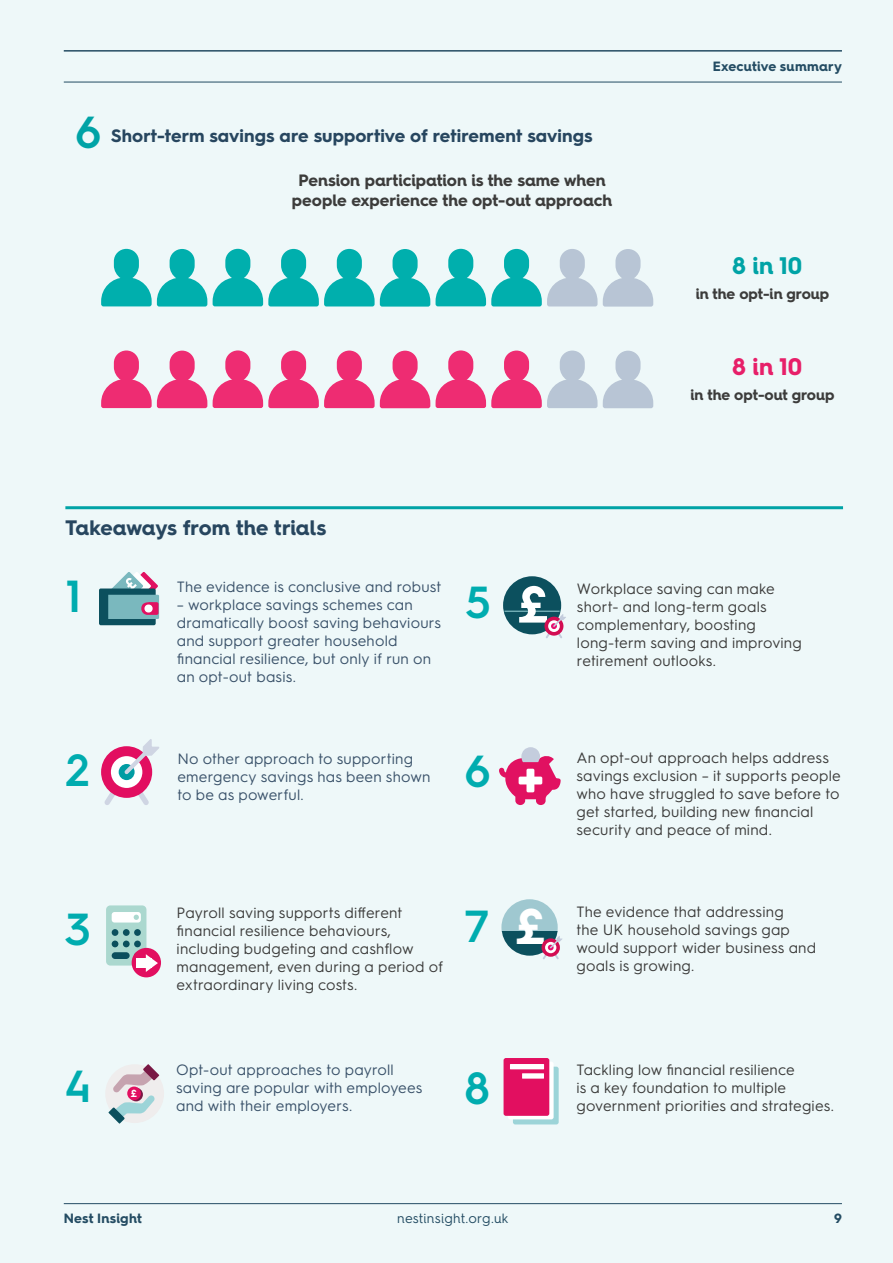
<style>
.page{position:relative;width:893px;height:1263px;background:#eef8f9}
.page>*{position:absolute;margin:0;border:0;box-sizing:border-box;transform-origin:0 0}
.t1{font:600 45px "Hurme Geometric Sans 3";color:#00acaf}
.t2{font:600 45px "Hurme Geometric Sans 3";color:#00a3a6}
.t3{font:700 24px "Hurme Geometric Sans 4";color:#e71f69}
.t4{font:700 24px "Hurme Geometric Sans 4";color:#00a3a6}
.t5{font:700 21px "Hurme Geometric Sans 4";letter-spacing:-.005em;color:#27465f}
.t6{font:700 18px "Hurme Geometric Sans 3";letter-spacing:.005em;color:#27465f}
.t7{font:700 16.5px/19.8px "Hurme Geometric Sans 4";color:#3c3c3b;text-align:center}
.t8{font:15px/18px "Hurme Geometric Sans 3";letter-spacing:.015em;color:#3c3c3b}
.t9{font:15px/18px "Hurme Geometric Sans 3";letter-spacing:.01em;color:#3a526a}
.t10{font:700 15px "Hurme Geometric Sans 4";color:#3c3c3b}
.t11{font:700 13.5px "Hurme Geometric Sans 4";letter-spacing:.015em;color:#27465f}
.t12{font:13.5px "Hurme Geometric Sans 4";letter-spacing:.01em;color:#27465f}
.t13{font:700 10.35px "Hurme Geometric Sans 3";color:#fff}
.s1{font-weight:700;font-size:51.6px;color:#fff}
.s2{font-weight:700;font-size:49.95px;color:#fff}
</style>
<div class="page">
<svg style="left:213px;top:350px;width:217px;height:58px"></svg>
<svg style="left:603px;top:351px;width:50px;height:57px"></svg>
<svg style="left:436px;top:350px;width:161px;height:58px"></svg>
<svg style="left:101px;top:350px;width:106px;height:58px"></svg>
<svg style="left:213px;top:249px;width:217px;height:58px"></svg>
<svg style="left:603px;top:249px;width:50px;height:58px"></svg>
<svg style="left:436px;top:249px;width:161px;height:57px"></svg>
<svg style="left:101px;top:249px;width:106px;height:58px"></svg>
<svg style="left:501px;top:899px;width:61px;height:60px"></svg>
<svg style="left:499px;top:747px;width:62px;height:58px"></svg>
<div style="left:526px;top:769px;width:8px;height:23px;background:#fff;border-radius:2px"></div>
<div style="left:519px;top:776px;width:23px;height:8px;background:#fff;border-radius:2px"></div>
<div style="left:503px;top:576px;width:58px;height:58px;background:#0c505e;border-radius:50%"></div>
<hr style="left:504px;top:611px;width:56px;height:1px;background:#9cd4d8">
<svg style="left:544px;top:617px;width:19px;height:19px"></svg>
<svg style="left:546px;top:614px;width:20px;height:24px"></svg>
<div style="left:106px;top:905px;width:40px;height:60px;background:#abd8cf;border-radius:4px"></div>
<div style="left:112px;top:912px;width:29px;height:10px;background:#fff;border-radius:3px"></div>
<div style="left:134px;top:929px;width:7px;height:7px;background:#0b4f5d;border-radius:50%"></div>
<div style="left:134px;top:940px;width:7px;height:7px;background:#0b4f5d;border-radius:50%"></div>
<div style="left:123px;top:929px;width:7px;height:7px;background:#0b4f5d;border-radius:50%"></div>
<div style="left:123px;top:940px;width:7px;height:7px;background:#0b4f5d;border-radius:50%"></div>
<div style="left:112px;top:929px;width:6px;height:7px;background:#0b4f5d;border-radius:50%"></div>
<div style="left:112px;top:940px;width:6px;height:7px;background:#0b4f5d;border-radius:50%"></div>
<div style="left:112px;top:952px;width:18px;height:7px;background:#0b4f5d;border-radius:3px"></div>
<svg style="left:134px;top:915px;width:5px;height:5px"></svg>
<div style="left:132px;top:948px;width:29px;height:29px;background:#e20f60;border-radius:50%"></div>
<div style="left:136px;top:958px;width:15px;height:10px;background:#fff"></div>
<svg style="left:146px;top:954px;width:12px;height:18px"></svg>
<svg style="left:104px;top:739px;width:55px;height:66px"></svg>
<hr style="left:65px;top:506px;width:778px;height:3px;background:#00a3a6">
<div style="left:105px;top:1064px;width:59px;height:59px;background:#efeded;border-radius:50%"></div>
<svg style="left:108px;top:1064px;width:51px;height:59px"></svg>
<div style="left:513px;top:1067px;width:46px;height:57px;background:#9cd4d8;border-radius:2px"></div>
<div style="left:508px;top:1061px;width:46px;height:58px;background:linear-gradient(to right,#fff,#fffcfd);border-radius:2px"></div>
<div style="left:504px;top:1058px;width:45px;height:58px;background:#e20f60;border-radius:2px"></div>
<div style="left:510px;top:1064px;width:34px;height:5px;background:#fff"></div>
<div style="left:522px;top:1073px;width:22px;height:6px;background:#fff"></div>
<div style="left:99px;top:588px;width:57px;height:37px;background:#0c505e;border-radius:2px"></div>
<svg style="left:106px;top:572px;width:53px;height:47px"></svg>
<h1 class="t2" style="left:75px;top:101px;width:28px">6</h1>
<p class="t6" style="left:111px;top:123px;width:483px">Short-term savings are supportive of retirement savings</p>
<p class="t7" style="left:292px;top:170px;width:322px">Pension participation is the same when people experience the opt-out approach</p>
<h3 class="t5" style="left:65px;top:513px;width:263px">Takeaways from the trials</h3>
<p class="t11" style="left:713px;top:57px;width:131px">Executive summary</p>
<h2 class="t4" style="left:732px;top:248px;width:71px">8 in 10</h2>
<p class="t10" style="left:696px;top:283px;width:135px">in the opt-in group</p>
<h2 class="t3" style="left:732px;top:350px;width:71px">8 in 10</h2>
<p class="t10" style="left:691px;top:385px;width:145px">in the opt-out group</p>
<h1 class="t1" style="left:65px;top:565px;width:17px">1</h1>
<h1 class="t1" style="left:65px;top:739px;width:26px">2</h1>
<h1 class="t1" style="left:65px;top:898px;width:28px">3</h1>
<h1 class="t1" style="left:64px;top:1055px;width:29px">4</h1>
<p class="t13" style="left:131px;top:1086px;width:8px">£</p>
<p class="t9" style="left:177px;top:577px;width:266px">The evidence is conclusive and robust</p>
<p class="t9" style="left:177px;top:595px;width:266px">– workplace savings schemes can dramatically boost saving behaviours and support greater household financial resilience, but only if run on an opt-out basis.</p>
<h1 class="t1" style="left:465px;top:571px;width:85px">5 <span class="s1">£</span></h1>
<p class="t9" style="left:177px;top:748px;width:255px">No other approach to supporting emergency savings has been shown to be as powerful.</p>
<h1 class="t1" style="left:464px;top:740px;width:28px">6</h1>
<p class="t8" style="left:177px;top:902px;width:268px">Payroll saving supports different financial resilience behaviours, including budgeting and cashflow management, even during a period of extraordinary living costs.</p>
<h1 class="t1" style="left:464px;top:894px;width:83px">7 <span class="s2">£</span></h1>
<p class="t9" style="left:176px;top:1060px;width:248px">Opt-out approaches to payroll saving are popular with employees and with their employers.</p>
<h1 class="t1" style="left:464px;top:1057px;width:28px">8</h1>
<p class="t8" style="left:577px;top:579px;width:226px">Workplace saving can make short- and long-term goals complementary, boosting long-term saving and improving retirement outlooks.</p>
<p class="t8" style="left:577px;top:748px;width:266px">An opt-out approach helps address savings exclusion – it supports people who have struggled to save before to get started, building new financial security and peace of mind.</p>
<p class="t8" style="left:576px;top:902px;width:241px">The evidence that addressing<br>the UK household savings gap would support wider business and goals is growing.</p>
<p class="t8" style="left:576px;top:1060px;width:220px">Tackling low financial resilience is a key foundation to multiple</p>
<p class="t8" style="left:576px;top:1096px;width:259px">government priorities and strategies.</p>
<p class="t11" style="left:64px;top:1209px;width:80px">Nest Insight</p>
<p class="t12" style="left:397px;top:1209px;width:113px">nestinsight.org.uk</p>
<p class="t11" style="left:834px;top:1209px;width:9px">9</p>
</div>
